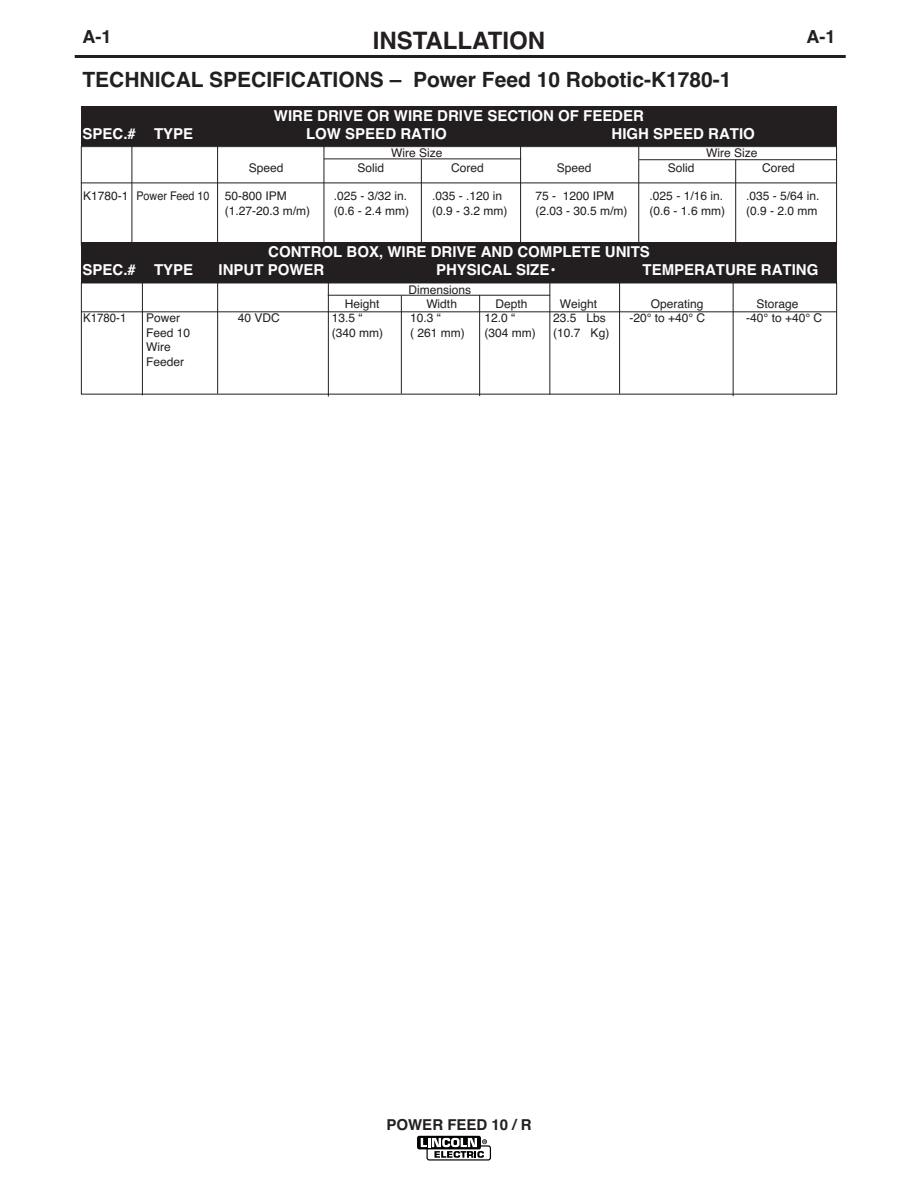
<style>
.page{position:relative;width:918px;height:1188px;background:#fff}
.page>*{position:absolute;margin:0;border:0;box-sizing:border-box;transform-origin:0 0}
.t1{font:24px "Helvetica Bold TT";color:#231f20}
.t2{font:21px "Helvetica Bold TT";color:#231f20}
.t3{font:18px "Helvetica Bold TT";color:#231f20}
.t4{font:15px "Helvetica Bold TT";color:#fff}
.t5{font:15px "Helvetica Bold TT";color:#231f20}
.t6{font:12px/14.4px "Helvetica";color:#231f20}
.t7{font:12px "Helvetica";color:#231f20;scale:.95 1}
</style>
<div class="page">
<svg style="left:417px;top:1136px;width:64px;height:13px"></svg>
<svg style="left:421px;top:1138px;width:70px;height:23px"></svg>
<hr style="left:75px;top:55px;width:771px;height:3px;background:#231f20">
<div style="left:81px;top:106px;width:756px;height:40px;background:#231f20"></div>
<div style="left:81px;top:146px;width:756px;height:99px;border:1px solid #231f20"></div>
<hr style="left:324px;top:159px;width:197px;height:1px;background:#231f20">
<hr style="left:639px;top:159px;width:198px;height:1px;background:#231f20">
<hr style="left:81px;top:183px;width:756px;height:1px;background:#231f20">
<hr style="left:217px;top:146px;width:1px;height:100px;background:#231f20">
<hr style="left:132px;top:146px;width:1px;height:100px;background:#231f20">
<hr style="left:324px;top:145px;width:1px;height:99px;background:#231f20">
<hr style="left:520px;top:145px;width:1px;height:102px;background:#231f20">
<hr style="left:638px;top:147px;width:1px;height:98px;background:#231f20">
<hr style="left:421px;top:159px;width:1px;height:84px;background:#231f20">
<hr style="left:735px;top:159px;width:1px;height:86px;background:#231f20">
<div style="left:81px;top:242px;width:756px;height:41px;background:#231f20"></div>
<hr style="left:328px;top:295px;width:222px;height:1px;background:#231f20">
<hr style="left:81px;top:311px;width:756px;height:1px;background:#231f20">
<hr style="left:217px;top:283px;width:1px;height:111px;background:#231f20">
<hr style="left:142px;top:282px;width:1px;height:113px;background:#231f20">
<hr style="left:328px;top:282px;width:1px;height:115px;background:#231f20">
<hr style="left:479px;top:295px;width:1px;height:101px;background:#231f20">
<hr style="left:549px;top:283px;width:1px;height:111px;background:#231f20">
<hr style="left:619px;top:282px;width:1px;height:112px;background:#231f20">
<hr style="left:401px;top:296px;width:1px;height:98px;background:#231f20">
<hr style="left:733px;top:283px;width:1px;height:113px;background:#231f20">
<h3 class="t3" style="left:82px;top:26px;width:30px">A-1</h3>
<h1 class="t1" style="left:373px;top:26px;width:174px">INSTALLATION</h1>
<h2 class="t2" style="left:82px;top:68px;width:651px">TECHNICAL SPECIFICATIONS – Power Feed 10 Robotic-K1780-1</h2>
<p class="t4" style="left:274px;top:107px;width:372px">WIRE DRIVE OR WIRE DRIVE SECTION OF FEEDER</p>
<p class="t4" style="left:83px;top:125px;width:112px">SPEC.# TYPE</p>
<p class="t4" style="left:306px;top:125px;width:142px">LOW SPEED RATIO</p>
<p class="t4" style="left:612px;top:125px;width:145px">HIGH SPEED RATIO</p>
<p class="t6" style="left:391px;top:146px;width:53px">Wire Size</p>
<p class="t6" style="left:706px;top:146px;width:53px">Wire Size</p>
<p class="t6" style="left:249px;top:160px;width:36px">Speed</p>
<p class="t6" style="left:358px;top:160px;width:28px">Solid</p>
<p class="t6" style="left:451px;top:160px;width:34px">Cored</p>
<p class="t6" style="left:557px;top:160px;width:36px">Speed</p>
<p class="t6" style="left:668px;top:160px;width:28px">Solid</p>
<p class="t6" style="left:762px;top:160px;width:34px">Cored</p>
<p class="t6" style="left:83px;top:189px;width:128px">K1780-1 Power Feed 10</p>
<p class="t6" style="left:225px;top:189px;width:64px">50-800 IPM</p>
<p class="t6" style="left:334px;top:189px;width:75px">.025 - 3/32 in.</p>
<p class="t6" style="left:432px;top:189px;width:72px">.035 - .120 in</p>
<p class="t6" style="left:535px;top:189px;width:80px">75 - 1200 IPM</p>
<p class="t6" style="left:650px;top:189px;width:75px">.025 - 1/16 in.</p>
<p class="t6" style="left:746px;top:189px;width:75px">.035 - 5/64 in.</p>
<p class="t6" style="left:225px;top:204px;width:87px">(1.27-20.3 m/m)</p>
<p class="t6" style="left:334px;top:204px;width:77px">(0.6 - 2.4 mm)</p>
<p class="t6" style="left:432px;top:204px;width:77px">(0.9 - 3.2 mm)</p>
<p class="t6" style="left:535px;top:204px;width:94px">(2.03 - 30.5 m/m)</p>
<p class="t6" style="left:650px;top:204px;width:77px">(0.6 - 1.6 mm)</p>
<p class="t6" style="left:746px;top:204px;width:73px">(0.9 - 2.0 mm</p>
<p class="t4" style="left:268px;top:243px;width:383px">CONTROL BOX, WIRE DRIVE AND COMPLETE UNITS</p>
<p class="t4" style="left:83px;top:261px;width:112px">SPEC.# TYPE</p>
<p class="t4" style="left:219px;top:261px;width:107px">INPUT POWER</p>
<p class="t4" style="left:436px;top:261px;width:120px">PHYSICAL SIZE•</p>
<p class="t4" style="left:643px;top:261px;width:177px">TEMPERATURE RATING</p>
<p class="t6" style="left:409px;top:282px;width:64px">Dimensions</p>
<p class="t6" style="left:345px;top:297px;width:36px">Height</p>
<p class="t6" style="left:426px;top:297px;width:32px">Width</p>
<p class="t6" style="left:495px;top:297px;width:34px">Depth</p>
<p class="t6" style="left:560px;top:297px;width:39px">Weight</p>
<p class="t6" style="left:651px;top:297px;width:54px">Operating</p>
<p class="t6" style="left:756px;top:297px;width:44px">Storage</p>
<p class="t7" style="left:83px;top:311px;width:47px">K1780-1</p>
<p class="t6" style="left:146px;top:311px;width:36px">Power</p>
<p class="t6" style="left:238px;top:311px;width:44px">40 VDC</p>
<p class="t6" style="left:332px;top:311px;width:32px">13.5 “</p>
<p class="t6" style="left:410px;top:311px;width:32px">10.3 “</p>
<p class="t6" style="left:484px;top:311px;width:32px">12.0 “</p>
<p class="t6" style="left:553px;top:311px;width:54px">23.5 Lbs</p>
<p class="t6" style="left:629px;top:311px;width:77px">-20° to +40° C</p>
<p class="t6" style="left:746px;top:311px;width:77px">-40° to +40° C</p>
<p class="t6" style="left:146px;top:325px;width:46px">Feed 10</p>
<p class="t6" style="left:332px;top:325px;width:53px">(340 mm)</p>
<p class="t6" style="left:410px;top:325px;width:56px">( 261 mm)</p>
<p class="t6" style="left:484px;top:325px;width:53px">(304 mm)</p>
<p class="t6" style="left:553px;top:325px;width:58px">(10.7 Kg)</p>
<p class="t6" style="left:146px;top:340px;width:40px">Wire<br>Feeder</p>
<h3 class="t3" style="left:806px;top:26px;width:30px">A-1</h3>
<p class="t5" style="left:386px;top:1116px;width:147px">POWER FEED 10 / R</p>
</div>
